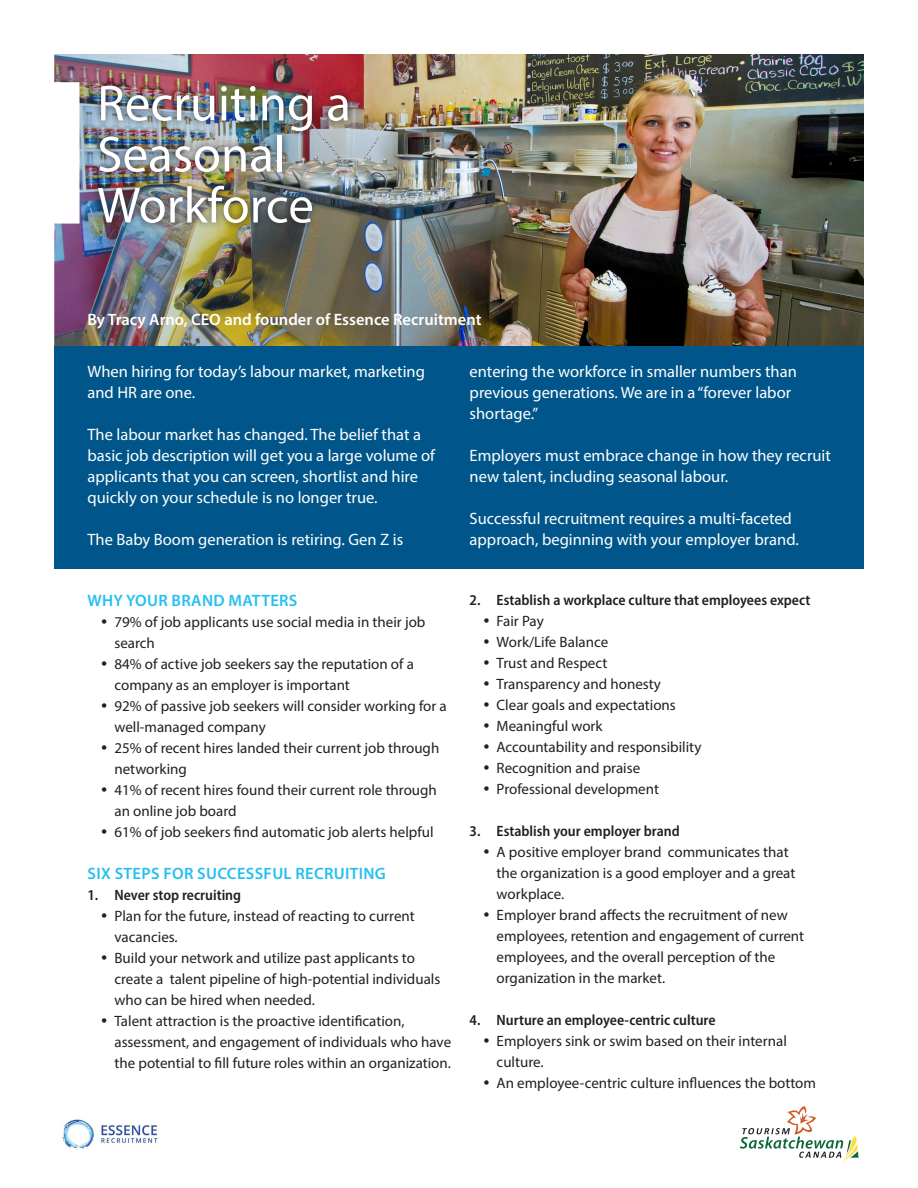
<style>
.page{position:relative;width:918px;height:1188px;background:#fff}
.page>*{position:absolute;margin:0;border:0;box-sizing:border-box;transform-origin:0 0}
.Document_Title_regular{font:51px "Myriad Pro";color:#fff}
.Call-Out_Text_regular{font:16.5px/21px "Myriad Pro";color:#fff}
.Sub-Head_semi-bold{font:600 16.5px "Myriad Pro";letter-spacing:.02em;color:#26bff0}
.Call-Out_Text_semi-bold{font:600 16.5px "Myriad Pro";color:#fff}
.t1{font:15px/21px "Myriad Pro";color:#231f20}
.t2{font:600 semi-condensed 15px "Myriad Pro";color:#231f20}
</style>
<div class="page">
<svg style="left:740px;top:1106px;width:119px;height:56px"></svg>
<img style="left:54px;top:54px;width:810px;height:293px">
<div style="left:31px;top:82px;width:49px;height:142px;background:#fff;border:2px solid #fff"></div>
<div style="left:91px;top:78px;width:264px;height:152px;background:#231f20;opacity:.75"></div>
<div style="left:54px;top:347px;width:810px;height:222px;background:#00568a"></div>
<img style="left:62px;top:1119px;width:96px;height:30px">
<p class="Document_Title_regular" style="left:97px;top:72px;width:255px">Recruiting a</p>
<p class="Document_Title_regular" style="left:97px;top:123px;width:190px">Seasonal</p>
<p class="Document_Title_regular" style="left:97px;top:174px;width:218px">Workforce</p>
<p class="Call-Out_Text_semi-bold" style="left:87px;top:309px;width:396px">By Tracy Arno, CEO and founder of Essence Recruitment</p>
<p class="Call-Out_Text_regular" style="left:87px;top:360px;width:339px">When hiring for today’s labour market, marketing and HR are one.</p>
<p class="Call-Out_Text_regular" style="left:87px;top:423px;width:349px">The labour market has changed. The belief that a basic job description will get you a large volume of applicants that you can screen, shortlist and hire quickly on your schedule is no longer true.</p>
<p class="Call-Out_Text_regular" style="left:87px;top:528px;width:317px">The Baby Boom generation is retiring. Gen Z is</p>
<p class="Sub-Head_semi-bold" style="left:88px;top:590px;width:211px">WHY YOUR BRAND MATTERS</p>
<p class="t1" style="left:114px;top:612px;width:312px">79% of job applicants use social media in their job search</p>
<p class="t1" style="left:114px;top:654px;width:301px">84% of active job seekers say the reputation of a company as an employer is important</p>
<p class="t1" style="left:114px;top:696px;width:334px">92% of passive job seekers will consider working for a well-managed company</p>
<p class="t1" style="left:114px;top:738px;width:326px">25% of recent hires landed their current job through networking</p>
<p class="t1" style="left:114px;top:780px;width:324px">41% of recent hires found their current role through an online job board</p>
<p class="t1" style="left:114px;top:822px;width:321px">61% of job seekers find automatic job alerts helpful</p>
<p class="Sub-Head_semi-bold" style="left:88px;top:863px;width:300px">SIX STEPS FOR SUCCESSFUL RECRUITING</p>
<p class="t2" style="left:87px;top:886px;width:155px">1. Never stop recruiting</p>
<p class="t1" style="left:114px;top:906px;width:302px">Plan for the future, instead of reacting to current vacancies.</p>
<p class="t1" style="left:114px;top:948px;width:327px">Build your network and utilize past applicants to create a talent pipeline of high-potential individuals who can be hired when needed.</p>
<p class="t1" style="left:114px;top:1011px;width:338px">Talent attraction is the proactive identification, assessment, and engagement of individuals who have the potential to fill future roles within an organization.</p>
<p class="Call-Out_Text_regular" style="left:470px;top:360px;width:329px">entering the workforce in smaller numbers than previous generations. We are in a “forever labor shortage.”</p>
<p class="Call-Out_Text_regular" style="left:470px;top:444px;width:363px">Employers must embrace change in how they recruit new talent, including seasonal labour.</p>
<p class="Call-Out_Text_regular" style="left:470px;top:507px;width:331px">Successful recruitment requires a multi-faceted approach, beginning with your employer brand.</p>
<p class="t2" style="left:470px;top:591px;width:342px">2. Establish a workplace culture that employees expect</p>
<p class="t1" style="left:497px;top:610px;width:49px">Fair Pay</p>
<p class="t1" style="left:497px;top:631px;width:113px">Work/Life Balance</p>
<p class="t1" style="left:497px;top:652px;width:112px">Trust and Respect</p>
<p class="t1" style="left:497px;top:673px;width:166px">Transparency and honesty</p>
<p class="t1" style="left:497px;top:694px;width:181px">Clear goals and expectations</p>
<p class="t1" style="left:497px;top:715px;width:107px">Meaningful work</p>
<p class="t1" style="left:497px;top:736px;width:206px">Accountability and responsibility</p>
<p class="t1" style="left:497px;top:757px;width:145px">Recognition and praise</p>
<p class="t1" style="left:497px;top:778px;width:164px">Professional development</p>
<p class="t2" style="left:470px;top:822px;width:212px">3. Establish your employer brand</p>
<p class="t1" style="left:497px;top:841px;width:300px">A positive employer brand communicates that the organization is a good employer and a great workplace.</p>
<p class="t1" style="left:497px;top:904px;width:309px">Employer brand affects the recruitment of new employees, retention and engagement of current employees, and the overall perception of the organization in the market.</p>
<p class="t2" style="left:470px;top:1011px;width:248px">4. Nurture an employee-centric culture</p>
<p class="t1" style="left:497px;top:1030px;width:292px">Employers sink or swim based on their internal culture.</p>
<p class="t1" style="left:497px;top:1072px;width:321px">An employee-centric culture influences the bottom</p>
</div>
